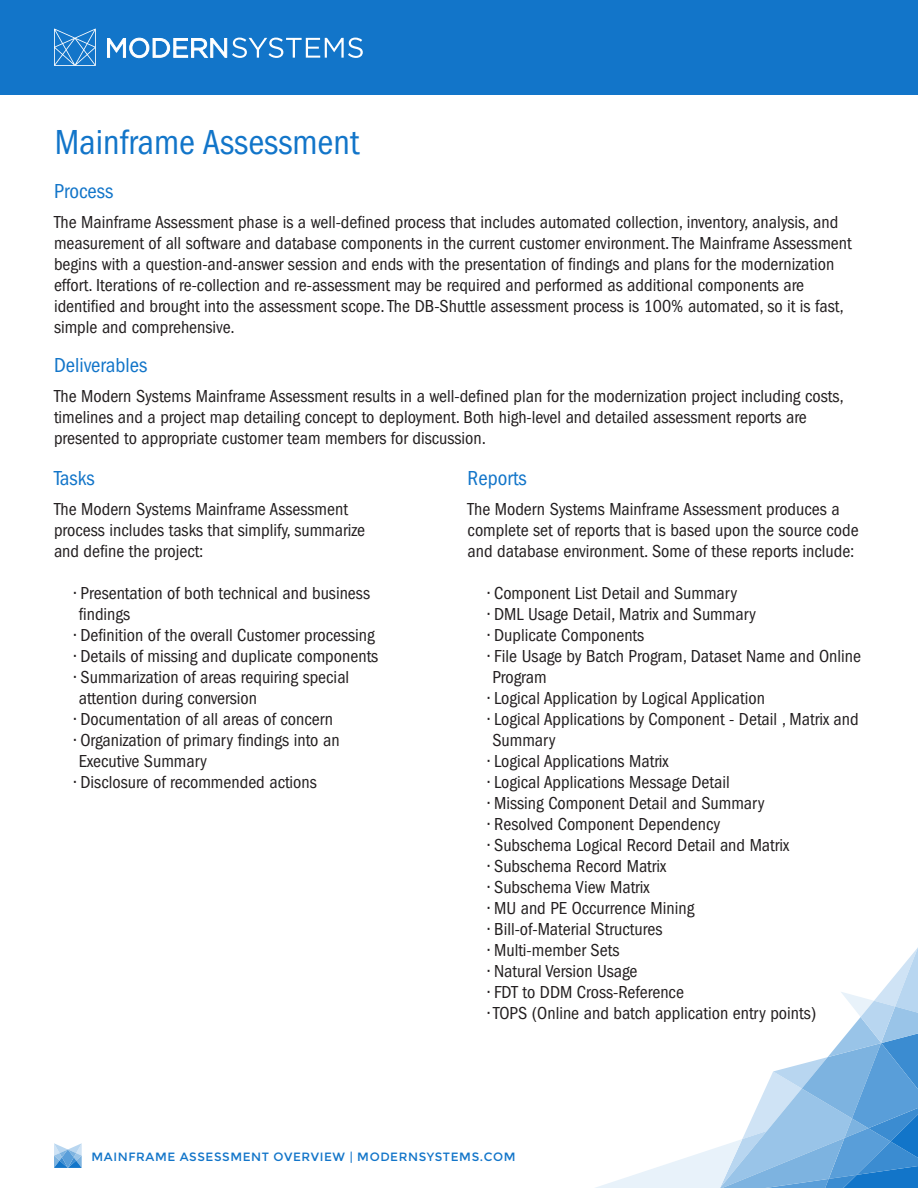
<style>
.page{position:relative;width:918px;height:1188px;background:#fff}
.page>*{position:absolute;margin:0;border:0;box-sizing:border-box;transform-origin:0 0}
.t1{font:condensed 36px "Franklin Gothic";color:#1275c9}
.text{font:condensed 21px "Franklin Gothic";color:#1275c9}
.text-2{font:condensed 18px/21px "Franklin Gothic";color:#231f20}
.book{font:12px "Montserrat";letter-spacing:.05em;color:#1275c9}
</style>
<div class="page">
<svg style="left:54px;top:1143px;width:28px;height:25px"></svg>
<svg style="left:595px;top:947px;width:323px;height:241px"></svg>
<div style="left:0;top:0;width:918px;height:94px;background:#1275c9"></div>
<svg style="left:54px;top:29px;width:42px;height:37px"></svg>
<svg style="left:107px;top:37px;width:256px;height:22px"></svg>
<p class="t1" style="left:55px;top:122px;width:306px">Mainframe Assessment</p>
<p class="text" style="left:54px;top:179px;width:61px">Process</p>
<p class="text-2" style="left:54px;top:212px;width:799px">The Mainframe Assessment phase is a well-defined process that includes automated collection, inventory, analysis, and measurement of all software and database components in the current customer environment. The Mainframe Assessment begins with a question-and-answer session and ends with the presentation of findings and plans for the modernization effort. Iterations of re-collection and re-assessment may be required and performed as additional components are identified and brought into the assessment scope. The DB-Shuttle assessment process is 100% automated, so it is fast, simple and comprehensive.</p>
<p class="text" style="left:54px;top:353px;width:95px">Deliverables</p>
<p class="text-2" style="left:54px;top:386px;width:791px">The Modern Systems Mainframe Assessment results in a well-defined plan for the modernization project including costs, timelines and a project map detailing concept to deployment. Both high-level and detailed assessment reports are presented to appropriate customer team members for discussion.</p>
<p class="text" style="left:54px;top:467px;width:42px">Tasks</p>
<p class="text-2" style="left:54px;top:499px;width:313px">The Modern Systems Mainframe Assessment process includes tasks that simplify, summarize and define the project:</p>
<p class="text-2" style="left:74px;top:583px;width:297px">• Presentation of both technical and business</p>
<p class="text-2" style="left:79px;top:604px;width:53px">findings</p>
<p class="text-2" style="left:74px;top:625px;width:302px">• Definition of the overall Customer processing</p>
<p class="text-2" style="left:74px;top:646px;width:306px">• Details of missing and duplicate components</p>
<p class="text-2" style="left:74px;top:667px;width:277px">• Summarization of areas requiring special</p>
<p class="text-2" style="left:79px;top:688px;width:180px">attention during conversion</p>
<p class="text-2" style="left:74px;top:709px;width:260px">• Documentation of all areas of concern</p>
<p class="text-2" style="left:74px;top:730px;width:267px">• Organization of primary findings into an</p>
<p class="text-2" style="left:79px;top:751px;width:130px">Executive Summary</p>
<p class="text-2" style="left:74px;top:772px;width:244px">• Disclosure of recommended actions</p>
<p class="text" style="left:468px;top:467px;width:61px">Reports</p>
<p class="text-2" style="left:468px;top:499px;width:393px">The Modern Systems Mainframe Assessment produces a complete set of reports that is based upon the source code and database environment. Some of these reports include:</p>
<p class="text-2" style="left:488px;top:583px;width:251px">• Component List Detail and Summary</p>
<p class="text-2" style="left:488px;top:604px;width:270px">• DML Usage Detail, Matrix and Summary</p>
<p class="text-2" style="left:488px;top:625px;width:158px">• Duplicate Components</p>
<p class="text-2" style="left:488px;top:646px;width:375px">• File Usage by Batch Program, Dataset Name and Online</p>
<p class="text-2" style="left:492px;top:667px;width:56px">Program</p>
<p class="text-2" style="left:488px;top:688px;width:279px">• Logical Application by Logical Application</p>
<p class="text-2" style="left:488px;top:709px;width:372px">• Logical Applications by Component - Detail , Matrix and</p>
<p class="text-2" style="left:492px;top:730px;width:65px">Summary</p>
<p class="text-2" style="left:488px;top:751px;width:182px">• Logical Applications Matrix</p>
<p class="text-2" style="left:488px;top:772px;width:243px">• Logical Applications Message Detail</p>
<p class="text-2" style="left:488px;top:793px;width:278px">• Missing Component Detail and Summary</p>
<p class="text-2" style="left:488px;top:814px;width:234px">• Resolved Component Dependency</p>
<p class="text-2" style="left:488px;top:835px;width:303px">• Subschema Logical Record Detail and Matrix</p>
<p class="text-2" style="left:488px;top:856px;width:180px">• Subschema Record Matrix</p>
<p class="text-2" style="left:488px;top:877px;width:163px">• Subschema View Matrix</p>
<p class="text-2" style="left:488px;top:898px;width:208px">• MU and PE Occurrence Mining</p>
<p class="text-2" style="left:488px;top:919px;width:176px">• Bill-of-Material Structures</p>
<p class="text-2" style="left:488px;top:940px;width:133px">• Multi-member Sets</p>
<p class="text-2" style="left:488px;top:961px;width:151px">• Natural Version Usage</p>
<p class="text-2" style="left:488px;top:982px;width:198px">• FDT to DDM Cross-Reference</p>
<p class="text-2" style="left:488px;top:1003px;width:330px">• TOPS (Online and batch application entry points)</p>
<p class="book" style="left:92px;top:1150px;width:425px">MAINFRAME ASSESSMENT OVERVIEW | MODERNSYSTEMS.COM</p>
</div>
